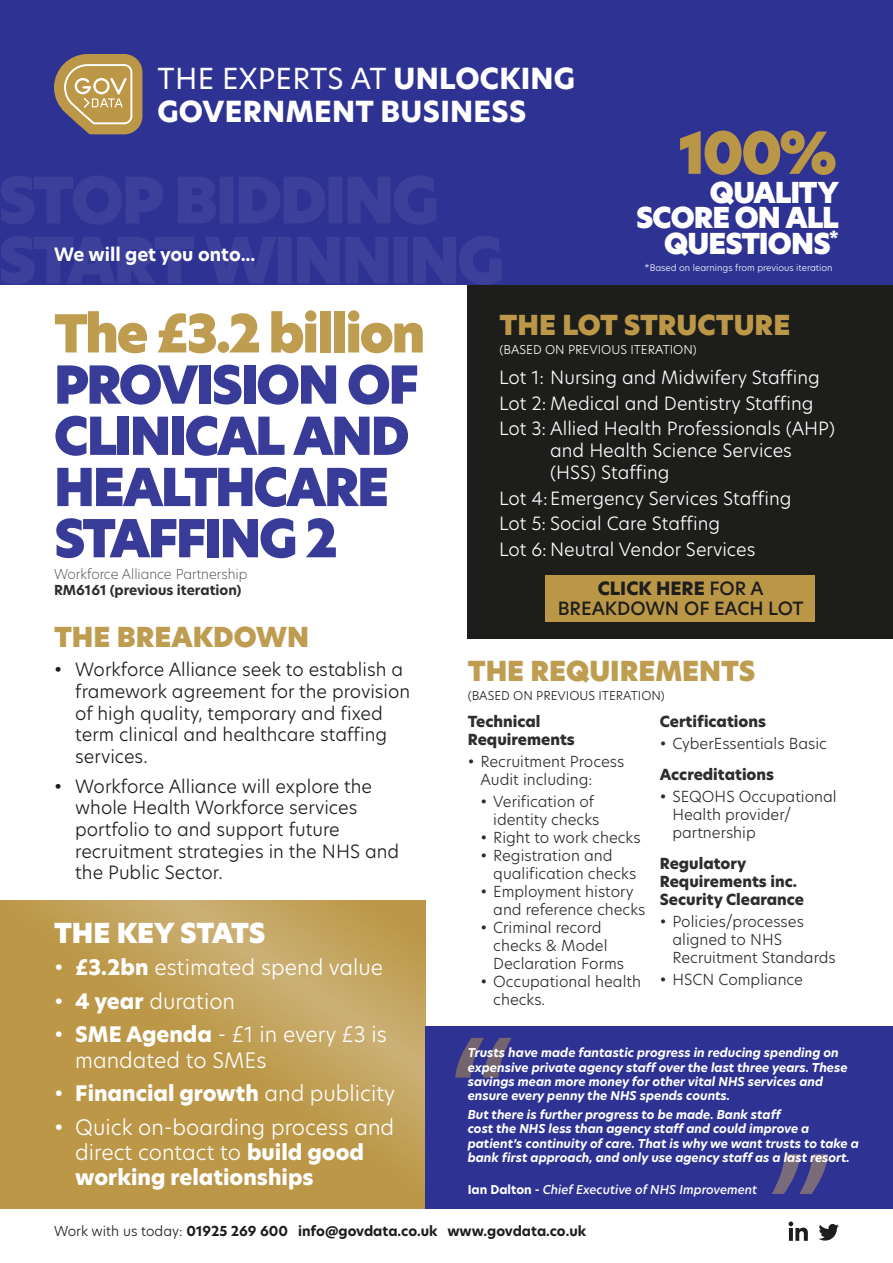
<style>
.page{position:relative;width:893px;height:1263px;background:#fff}
.page>*{position:absolute;margin:0;border:0;box-sizing:border-box;transform-origin:0 0}
.t1{font:56.55px "New Hero Super";color:#ba9647}
.t2{font:51.15px/51.2px "New Hero Super";letter-spacing:-.045em;color:#383c98}
.t3{font:51.15px "New Hero Super";letter-spacing:-.04em;color:#be9c50}
.t4{font:800 28.5px/33px "New Hero";letter-spacing:.01em;color:#fff}
.t5{font:28.2px/25.5px "New Hero Super";letter-spacing:-.035em;color:#fff;text-align:right}
.t6{font:27px "New Hero Super";color:#be9c50}
.t7{font:27px "New Hero Super";color:#bb9747}
.t8{font:27px "New Hero Super";letter-spacing:-.005em;color:#fff}
.t9{font:300 21px/25.2px "New Hero";color:#fff}
.t10{font:800 21px "New Hero";color:#fff}
.t11{font:300 18px/21.6px "New Hero";color:#1d1d1b}
.t12{font:300 18px/25.8px "New Hero";color:#fff}
.t13{font:500 18px/19.5px "New Hero";color:#1d1d1b;text-align:center}
.t14{font:700 18px "New Hero";color:#fff}
.t15{font:300 15px/18px "New Hero";color:#2e2d2c}
.t16{font:800 15px/18px "New Hero";color:#2e2d2c}
.t17{font:700 13.5px "New Hero";color:#1d1d1b}
.t18{font:200 13.5px "New Hero";color:#2e2d2c}
.t19{font:700 13.5px "New Hero";color:#2e2d2c}
.t20{font:italic 700 12px/14.4px "New Hero";color:#fff}
.t21{font:italic 500 12px "New Hero";color:#fff}
.t22{font:300 12px "New Hero";color:#fff}
.t23{font:300 12px "New Hero";color:#1d1d1b}
.t24{font:300 9px "New Hero";color:#fff}
.s1{font-weight:400}
.s2{font-weight:800}
.s3{font-weight:300}
.s4{font-weight:700;font-style:normal}
</style>
<div class="page">
<svg style="left:0;top:900px;width:425px;height:309px;background:#bf9d52"></svg>
<div style="left:425px;top:1027px;width:468px;height:182px;background:#2e3293"></div>
<svg style="left:788px;top:1221px;width:20px;height:20px"></svg>
<svg style="left:818px;top:1224px;width:21px;height:16px"></svg>
<svg style="left:455px;top:1038px;width:56px;height:40px"></svg>
<svg style="left:772px;top:1154px;width:56px;height:40px"></svg>
<div style="left:468px;top:285px;width:425px;height:353px;background:#1d1d1b"></div>
<div style="left:0;top:0;width:893px;height:285px;background:#2e3293"></div>
<svg style="left:1px;top:236px;width:500px;height:49px"></svg>
<svg style="left:1px;top:176px;width:435px;height:48px"></svg>
<svg style="left:54px;top:54px;width:88px;height:80px;background:#af9566"></svg>
<div style="left:546px;top:575px;width:269px;height:46px;background:#ba9647"></div>
<h3 class="t4" style="left:158px;top:62px;width:419px"><span class="s1">THE EXPERTS AT</span> UNLOCKING<br>GOVERNMENT BUSINESS</h3>
<h3 class="t14" style="left:54px;top:242px;width:203px">We will get you onto...</h3>
<h1 class="t1" style="left:678px;top:114px;width:161px">100%</h1>
<h3 class="t5" style="left:636px;top:180px;width:204px">QUALITY<br>SCORE ON ALL<br>QUESTIONS<sup>*</sup></h3>
<p class="t24" style="left:644px;top:261px;width:190px">*Based on learnings from previous iteration</p>
<h2 class="t3" style="left:54px;top:299px;width:373px">The £3.2 billion</h2>
<h2 class="t2" style="left:54px;top:360px;width:367px">PROVISION OF<br>CLINICAL AND<br>HEALTHCARE<br>STAFFING 2</h2>
<p class="t18" style="left:54px;top:564px;width:195px">Workforce Alliance Partnership</p>
<p class="t19" style="left:54px;top:581px;width:189px">RM6161 (previous iteration)</p>
<h3 class="t6" style="left:54px;top:618px;width:257px">THE BREAKDOWN</h3>
<h3 class="t11" style="left:75px;top:658px;width:336px;text-indent:-21px">• Workforce Alliance seek to establish a framework agreement for the provision of high quality, temporary and fixed term clinical and healthcare staffing services.</h3>
<h3 class="t11" style="left:75px;top:775px;width:325px;text-indent:-21px">• Workforce Alliance will explore the whole Health Workforce services portfolio to and support future recruitment strategies in the NHS and the Public Sector.</h3>
<h3 class="t8" style="left:54px;top:915px;width:213px">THE KEY STATS</h3>
<h3 class="t9" style="left:54px;top:954px;width:330px">• <span class="s2">£3.2bn</span> estimated spend value</h3>
<h3 class="t9" style="left:54px;top:988px;width:183px">• <span class="s2">4 year</span> duration</h3>
<h3 class="t9" style="left:75px;top:1021px;width:313px;text-indent:-21px">• <span class="s2">SME Agenda</span> - £1 in every £3 is mandated to SMEs</h3>
<h3 class="t10" style="left:54px;top:1079px;width:343px"><span class="s3">•</span> Financial growth <span class="s3">and publicity</span></h3>
<h3 class="t9" style="left:75px;top:1114px;width:320px;text-indent:-21px">• Quick on-boarding process and direct contact to <span class="s2">build good working relationships</span></h3>
<h3 class="t7" style="left:500px;top:307px;width:292px">THE LOT STRUCTURE</h3>
<p class="t22" style="left:500px;top:341px;width:199px">(BASED ON PREVIOUS ITERATION)</p>
<h3 class="t12" style="left:499px;top:364px;width:337px">Lot 1: Nursing and Midwifery Staffing<br>Lot 2: Medical and Dentistry Staffing<br>Lot 3: Allied Health Professionals (AHP)</h3>
<h3 class="t12" style="left:550px;top:439px;width:243px;line-height:21.6px">and Health Science Services (HSS) Staffing</h3>
<h3 class="t12" style="left:499px;top:485px;width:294px">Lot 4:Emergency Services Staffing<br>Lot 5: Social Care Staffing<br>Lot 6: Neutral Vendor Services</h3>
<h3 class="t13" style="left:558px;top:578px;width:247px"><span class="s2">CLICK HERE</span> FOR A<br>BREAKDOWN OF EACH LOT</h3>
<h3 class="t6" style="left:468px;top:653px;width:289px">THE REQUIREMENTS</h3>
<p class="t23" style="left:468px;top:687px;width:199px">(BASED ON PREVIOUS ITERATION)</p>
<p class="t16" style="left:468px;top:712px;width:109px">Technical<br>Requirements</p>
<p class="t15" style="left:480px;top:752px;width:145px;text-indent:-13px">• Recruitment Process<br>Audit including:</p>
<p class="t15" style="left:493px;top:792px;width:108px;text-indent:-13px">• Verification of identity checks</p>
<p class="t15" style="left:480px;top:828px;width:162px">• Right to work checks</p>
<p class="t15" style="left:493px;top:846px;width:145px;text-indent:-13px">• Registration and qualification checks</p>
<p class="t15" style="left:493px;top:882px;width:154px;text-indent:-13px">• Employment history and reference checks</p>
<p class="t15" style="left:493px;top:918px;width:132px;text-indent:-13px">• Criminal record checks &amp; Model<br>Declaration Forms</p>
<p class="t15" style="left:493px;top:972px;width:149px;text-indent:-13px">• Occupational health checks.</p>
<p class="t16" style="left:660px;top:712px;width:108px">Certifications</p>
<p class="t15" style="left:660px;top:734px;width:169px">• CyberEssentials Basic</p>
<p class="t16" style="left:660px;top:765px;width:116px">Accreditations</p>
<p class="t15" style="left:672px;top:787px;width:166px;text-indent:-13px">• SEQOHS Occupational<br>Health provider/ partnership</p>
<p class="t16" style="left:660px;top:854px;width:146px">Regulatory<br>Requirements inc.<br>Security Clearance</p>
<p class="t15" style="left:672px;top:912px;width:165px;text-indent:-13px">• Policies/processes aligned to NHS<br>Recruitment Standards</p>
<p class="t15" style="left:660px;top:970px;width:145px">• HSCN Compliance</p>
<p class="t20" style="left:468px;top:1045px;width:381px">Trusts have made fantastic progress in reducing spending on expensive private agency staff over the last three years. These savings mean more money for other vital NHS services and ensure every penny the NHS spends counts.</p>
<p class="t20" style="left:468px;top:1107px;width:393px">But there is further progress to be made. Bank staff<br>cost the NHS less than agency staff and could improve a patient’s continuity of care. That is why we want trusts to take a bank first approach, and only use agency staff as a last resort.</p>
<p class="t21" style="left:468px;top:1181px;width:291px"><span class="s4">Ian Dalton -</span> Chief Executive of NHS Improvement</p>
<p class="t17" style="left:54px;top:1221px;width:534px"><span class="s3">Work with us today:</span> 01925 269 600 info@govdata.co.uk www.govdata.co.uk</p>
</div>
